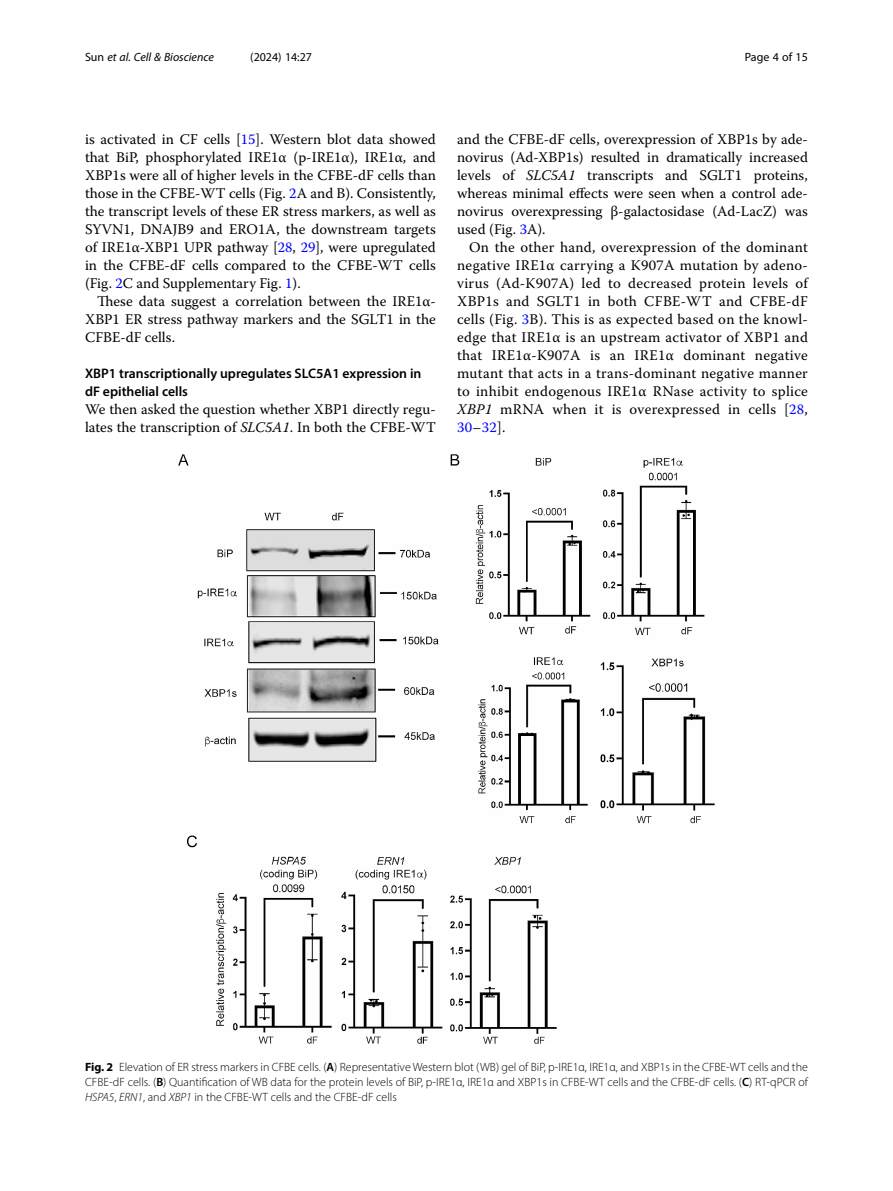
<style>
.page{position:relative;width:893px;height:1191px;background:#fff}
.page>*{position:absolute;margin:0;border:0;box-sizing:border-box;transform-origin:0 0}
.Body_Text_Indent{font:14.7px/18px "Warnock Pro";color:#000;text-align:justify}
.Body_Text{font:14.7px/18px "Warnock Pro";color:#000}
.Head_2{font:600 13.8px/18px "Myriad Pro";color:#000}
.Figure_Caption{font:300 12px/15px "Myriad Pro";color:#000;text-align:justify}
.t1{font:italic 12px "Myriad Pro";color:#000}
.t2{font:12px "Myriad Pro";color:#000}
.s1{font-style:normal}
.s2{color:#00f}
.s3{font-style:italic}
.s4{font-weight:700}
.s5{font-weight:600}
</style>
<div class="page">
<img style="left:178px;top:455px;width:536px;height:589px">
<p class="t1" style="left:85px;top:50px;width:130px"><span class="s1">Sun</span> et al. Cell &amp; Bioscience</p>
<p class="t2" style="left:250px;top:50px;width:63px">(2024) 14:27</p>
<p class="t2" style="left:745px;top:50px;width:65px">Page 4 of 15</p>
<p class="Body_Text_Indent" style="left:85px;top:130px;width:352px">is activated in CF cells [<span class="s2">15</span>]. Western blot data showed that BiP, phosphorylated IRE1α (p-IRE1α), IRE1α, and XBP1s were all of higher levels in the CFBE-dF cells than those in the CFBE-WT cells (Fig. <span class="s2">2</span>A and B). Consistently, the transcript levels of these ER stress markers, as well as SYVN1, DNAJB9 and ERO1A, the downstream targets of IRE1α-XBP1 UPR pathway [<span class="s2">28</span>, <span class="s2">29</span>], were upregulated in the CFBE-dF cells compared to the CFBE-WT cells (Fig. <span class="s2">2</span>C and Supplementary Fig. <span class="s2">1</span>).</p>
<p class="Body_Text_Indent" style="left:85px;top:292px;width:352px;text-indent:12px">These data suggest a correlation between the IRE1α-XBP1 ER stress pathway markers and the SGLT1 in the CFBE-dF cells.</p>
<p class="Head_2" style="left:85px;top:364px;width:338px">XBP1 transcriptionally upregulates SLC5A1 expression in dF epithelial cells</p>
<p class="Body_Text" style="left:85px;top:400px;width:352px">We then asked the question whether XBP1 directly regu&shy;lates the transcription of <span class="s3">SLC5A1</span>. In both the CFBE-WT</p>
<p class="Body_Text" style="left:457px;top:130px;width:352px;text-align:justify">and the CFBE-dF cells, overexpression of XBP1s by ade&shy;novirus (Ad-XBP1s) resulted in dramatically increased levels of <span class="s3">SLC5A1</span> transcripts and SGLT1 proteins, whereas minimal effects were seen when a control ade&shy;novirus overexpressing β-galactosidase (Ad-LacZ) was used (Fig. <span class="s2">3</span>A).</p>
<p class="Body_Text_Indent" style="left:457px;top:238px;width:352px;text-indent:12px">On the other hand, overexpression of the dominant negative IRE1α carrying a K907A mutation by adeno&shy;virus (Ad-K907A) led to decreased protein levels of XBP1s and SGLT1 in both CFBE-WT and CFBE-dF cells (Fig. <span class="s2">3</span>B). This is as expected based on the knowl&shy;edge that IRE1α is an upstream activator of XBP1 and that IRE1α-K907A is an IRE1α dominant negative mutant that acts in a trans-dominant negative manner to inhibit endogenous IRE1α RNase activity to splice <span class="s3">XBP1</span> mRNA when it is overexpressed in cells [<span class="s2">28</span>, <span class="s2">30</span>–<span class="s2">32</span>].</p>
<p class="Figure_Caption" style="left:85px;top:1059px;width:724px"><span class="s4">Fig. 2</span> Elevation of ER stress markers in CFBE cells. (<span class="s5">A</span>) Representative Western blot (WB) gel of BiP, p-IRE1α, IRE1α, and XBP1s in the CFBE-WT cells and the CFBE-dF cells. (<span class="s5">B</span>) Quantification of WB data for the protein levels of BiP, p-IRE1α, IRE1α and XBP1s in CFBE-WT cells and the CFBE-dF cells. (<span class="s5">C</span>) RT-qPCR of <span class="s3">HSPA5</span>, <span class="s3">ERN1</span>, and <span class="s3">XBP1</span> in the CFBE-WT cells and the CFBE-dF cells</p>
</div>
